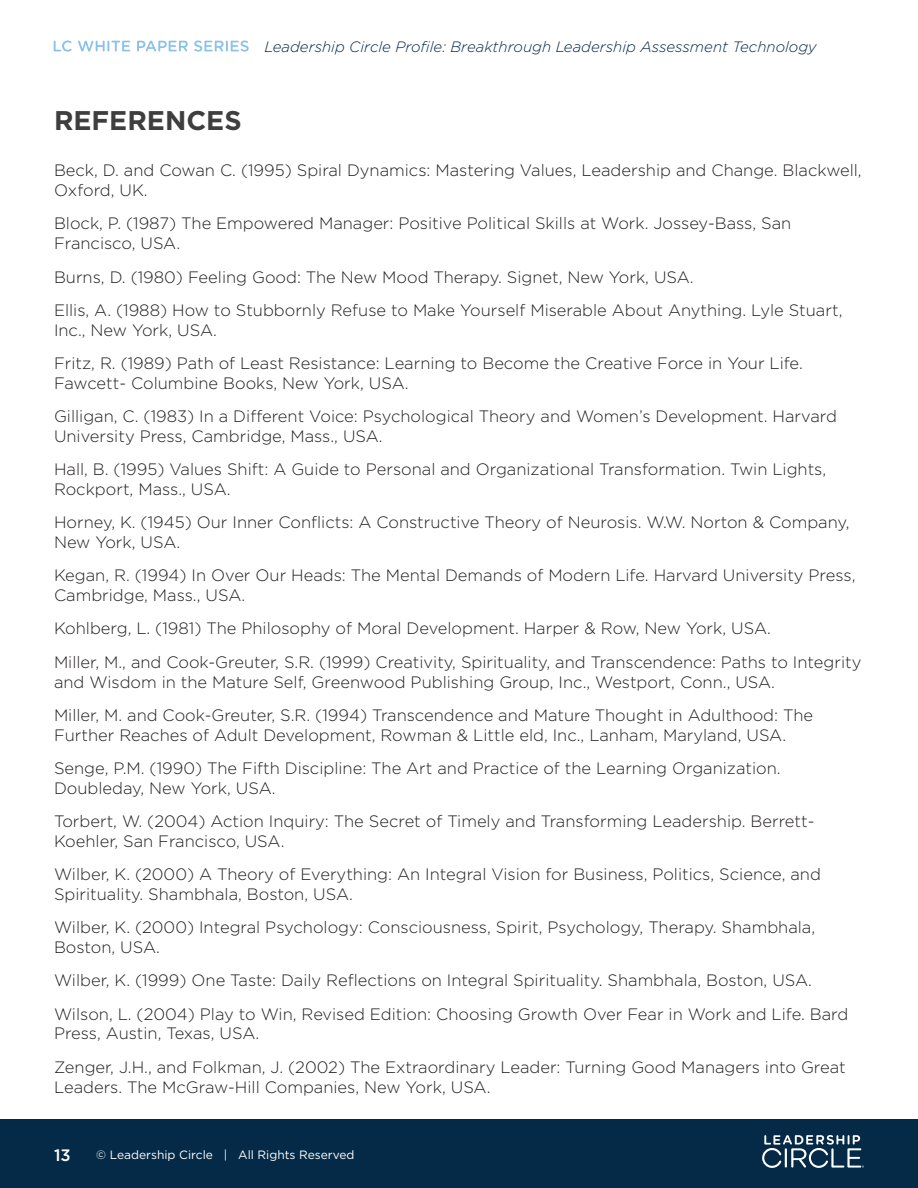
<style>
.page{position:relative;width:918px;height:1188px;background:#fff}
.page>*{position:absolute;margin:0;border:0;box-sizing:border-box;transform-origin:0 0}
.Header_Style_1{font:700 27px "Gotham";color:#3e3e3f}
.Paragraph_Style_1{font:300 16.5px/19.8px "Gotham";color:#231f20}
.t1{font:500 16.5px "Gotham";color:#fff}
.t2{font:italic 300 15px "Gotham";color:#042a47}
.t3{font:12px "Gotham";color:#fff}
</style>
<div class="page">
<svg style="left:54px;top:41px;width:18px;height:11px"></svg>
<svg style="left:78px;top:41px;width:52px;height:11px"></svg>
<svg style="left:137px;top:41px;width:51px;height:10px"></svg>
<svg style="left:194px;top:41px;width:55px;height:11px"></svg>
<div style="left:0;top:1119px;width:918px;height:69px;background:#042a47"></div>
<svg style="left:762px;top:1135px;width:102px;height:33px"></svg>
<p class="t2" style="left:265px;top:37px;width:554px">Leadership Circle Profile: Breakthrough Leadership Assessment Technology</p>
<p class="Header_Style_1" style="left:54px;top:102px;width:189px">REFERENCES</p>
<p class="Paragraph_Style_1" style="left:54px;top:160px;width:809px">Beck, D. and Cowan C. (1995) Spiral Dynamics: Mastering Values, Leadership and Change. Blackwell,<br>Oxford, UK.</p>
<p class="Paragraph_Style_1" style="left:54px;top:213px;width:739px">Block, P. (1987) The Empowered Manager: Positive Political Skills at Work. Jossey-Bass, San<br>Francisco, USA.</p>
<p class="Paragraph_Style_1" style="left:54px;top:266px;width:641px">Burns, D. (1980) Feeling Good: The New Mood Therapy. Signet, New York, USA.</p>
<p class="Paragraph_Style_1" style="left:54px;top:300px;width:790px">Ellis, A. (1988) How to Stubbornly Refuse to Make Yourself Miserable About Anything. Lyle Stuart,<br>Inc., New York, USA.</p>
<p class="Paragraph_Style_1" style="left:54px;top:353px;width:750px">Fritz, R. (1989) Path of Least Resistance: Learning to Become the Creative Force in Your Life.<br>Fawcett- Columbine Books, New York, USA.</p>
<p class="Paragraph_Style_1" style="left:54px;top:406px;width:785px">Gilligan, C. (1983) In a Different Voice: Psychological Theory and Women’s Development. Harvard<br>University Press, Cambridge, Mass., USA.</p>
<p class="Paragraph_Style_1" style="left:54px;top:459px;width:774px">Hall, B. (1995) Values Shift: A Guide to Personal and Organizational Transformation. Twin Lights,<br>Rockport, Mass., USA.</p>
<p class="Paragraph_Style_1" style="left:54px;top:512px;width:797px">Horney, K. (1945) Our Inner Conflicts: A Constructive Theory of Neurosis. W.W. Norton &amp; Company,<br>New York, USA.</p>
<p class="Paragraph_Style_1" style="left:54px;top:565px;width:803px">Kegan, R. (1994) In Over Our Heads: The Mental Demands of Modern Life. Harvard University Press,<br>Cambridge, Mass., USA.</p>
<p class="Paragraph_Style_1" style="left:54px;top:618px;width:718px">Kohlberg, L. (1981) The Philosophy of Moral Development. Harper &amp; Row, New York, USA.</p>
<p class="Paragraph_Style_1" style="left:54px;top:652px;width:809px">Miller, M., and Cook-Greuter, S.R. (1999) Creativity, Spirituality, and Transcendence: Paths to Integrity and Wisdom in the Mature Self, Greenwood Publishing Group, Inc., Westport, Conn., USA.</p>
<p class="Paragraph_Style_1" style="left:54px;top:705px;width:761px">Miller, M. and Cook-Greuter, S.R. (1994) Transcendence and Mature Thought in Adulthood: The<br>Further Reaches of Adult Development, Rowman &amp; Little eld, Inc., Lanham, Maryland, USA.</p>
<p class="Paragraph_Style_1" style="left:54px;top:758px;width:728px">Senge, P.M. (1990) The Fifth Discipline: The Art and Practice of the Learning Organization.<br>Doubleday, New York, USA.</p>
<p class="Paragraph_Style_1" style="left:54px;top:811px;width:762px">Torbert, W. (2004) Action Inquiry: The Secret of Timely and Transforming Leadership. Berrett-<br>Koehler, San Francisco, USA.</p>
<p class="Paragraph_Style_1" style="left:54px;top:864px;width:768px">Wilber, K. (2000) A Theory of Everything: An Integral Vision for Business, Politics, Science, and<br>Spirituality. Shambhala, Boston, USA.</p>
<p class="Paragraph_Style_1" style="left:54px;top:917px;width:763px">Wilber, K. (2000) Integral Psychology: Consciousness, Spirit, Psychology, Therapy. Shambhala,<br>Boston, USA.</p>
<p class="Paragraph_Style_1" style="left:54px;top:970px;width:760px">Wilber, K. (1999) One Taste: Daily Reflections on Integral Spirituality. Shambhala, Boston, USA.</p>
<p class="Paragraph_Style_1" style="left:54px;top:1004px;width:796px">Wilson, L. (2004) Play to Win, Revised Edition: Choosing Growth Over Fear in Work and Life. Bard<br>Press, Austin, Texas, USA.</p>
<p class="Paragraph_Style_1" style="left:54px;top:1057px;width:793px">Zenger, J.H., and Folkman, J. (2002) The Extraordinary Leader: Turning Good Managers into Great<br>Leaders. The McGraw-Hill Companies, New York, USA.</p>
<p class="t1" style="left:54px;top:1144px;width:18px">13</p>
<p class="t3" style="left:96px;top:1147px;width:260px">© Leadership Circle | All Rights Reserved</p>
</div>
